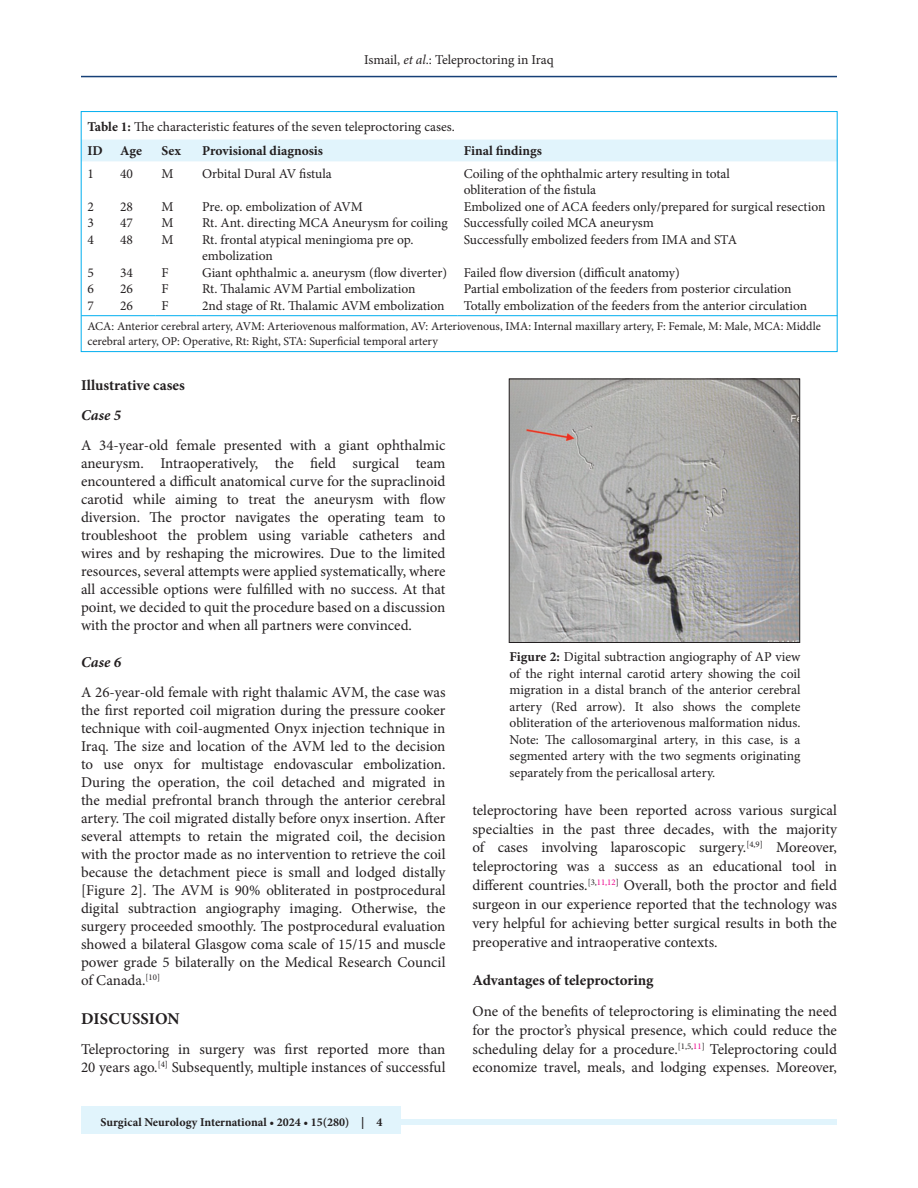
<style>
.page{position:relative;width:918px;height:1188px;background:#fff}
.page>*{position:absolute;margin:0;border:0;box-sizing:border-box;transform-origin:0 0}
.t1{font:700 16.5px "Minion Pro";letter-spacing:.01em;color:#231f20}
.TX{font:15px/18px "Minion Pro";color:#231f20;text-align:justify}
.t2{font:700 15px "Minion Pro";color:#231f20}
.H3_No_Above_Space{font:italic 700 15px "Minion Pro";letter-spacing:.005em;color:#231f20}
.TB{font:13.5px/16.5px "Minion Pro";color:#231f20}
.FGC{font:13.5px/16.5px "Minion Pro";color:#231f20;text-align:justify}
.TBL{font:13.5px "Minion Pro";color:#231f20}
.TT{font:13.5px "Minion Pro";color:#231f20}
.TCH{font:700 13.5px "Minion Pro";color:#231f20}
.TFN{font:12px/15px "Minion Pro";color:#231f20}
.t3{font:700 12px "Minion Pro";color:#231f20}
.s1{font-style:italic}
.s2{font-weight:700}
</style>
<div class="page">
<hr style="left:81px;top:76px;width:756px;height:1px;background:#164077">
<div style="left:81px;top:1119px;width:756px;height:6px;background:#e1f4fc"></div>
<div style="left:81px;top:1106px;width:319px;height:28px;background:#e1f4fc"></div>
<div style="left:83px;top:140px;width:752px;height:21px;background:#e1f4fc"></div>
<hr style="left:81px;top:315px;width:33px;height:1px;background:#00aeef">
<hr style="left:114px;top:315px;width:42px;height:1px;background:#00aeef">
<hr style="left:156px;top:315px;width:40px;height:1px;background:#00aeef">
<hr style="left:196px;top:315px;width:262px;height:1px;background:#00aeef">
<hr style="left:458px;top:315px;width:379px;height:1px;background:#00aeef">
<div style="left:81px;top:111px;width:756px;height:241px;border:1px solid #00aeef"></div>
<img style="left:511px;top:381px;width:287px;height:260px">
<div style="left:509px;top:379px;width:291px;height:264px;border:1px solid #231f20"></div>
<p class="FGC" style="left:364px;top:51px;width:191px">Ismail, <span class="s1">et al</span>.: Teleproctoring in Iraq</p>
<p class="TT" style="left:87px;top:117px;width:369px"><span class="s2">Table 1:</span> The characteristic features of the seven teleproctoring cases.</p>
<p class="TCH" style="left:87px;top:142px;width:17px">ID</p>
<p class="TCH" style="left:120px;top:142px;width:23px">Age</p>
<p class="TCH" style="left:162px;top:142px;width:21px">Sex</p>
<p class="TCH" style="left:202px;top:142px;width:122px">Provisional diagnosis</p>
<p class="TCH" style="left:464px;top:142px;width:80px">Final findings</p>
<p class="TB" style="left:87px;top:165px;width:8px">1</p>
<p class="TB" style="left:120px;top:165px;width:14px">40</p>
<p class="TB" style="left:162px;top:165px;width:14px">M</p>
<p class="TB" style="left:202px;top:165px;width:131px">Orbital Dural AV fistula</p>
<p class="TB" style="left:464px;top:165px;width:268px">Coiling of the ophthalmic artery resulting in total obliteration of the fistula</p>
<p class="TB" style="left:87px;top:198px;width:8px">2</p>
<p class="TB" style="left:120px;top:198px;width:14px">28</p>
<p class="TB" style="left:162px;top:198px;width:14px">M</p>
<p class="TB" style="left:202px;top:198px;width:162px">Pre. op. embolization of AVM</p>
<p class="TB" style="left:464px;top:198px;width:363px">Embolized one of ACA feeders only/prepared for surgical resection</p>
<p class="TB" style="left:87px;top:215px;width:8px">3</p>
<p class="TB" style="left:120px;top:215px;width:14px">47</p>
<p class="TB" style="left:162px;top:215px;width:14px">M</p>
<p class="TB" style="left:202px;top:215px;width:247px">Rt. Ant. directing MCA Aneurysm for coiling</p>
<p class="TB" style="left:464px;top:215px;width:192px">Successfully coiled MCA aneurysm</p>
<p class="TB" style="left:87px;top:231px;width:8px">4</p>
<p class="TB" style="left:120px;top:231px;width:14px">48</p>
<p class="TB" style="left:162px;top:231px;width:14px">M</p>
<p class="TB" style="left:202px;top:231px;width:213px">Rt. frontal atypical meningioma pre op. embolization</p>
<p class="TB" style="left:464px;top:231px;width:275px">Successfully embolized feeders from IMA and STA</p>
<p class="TB" style="left:87px;top:264px;width:8px">5</p>
<p class="TB" style="left:120px;top:264px;width:14px">34</p>
<p class="TB" style="left:162px;top:264px;width:9px">F</p>
<p class="TB" style="left:202px;top:264px;width:246px">Giant ophthalmic a. aneurysm (flow diverter)</p>
<p class="TB" style="left:464px;top:264px;width:218px">Failed flow diversion (difficult anatomy)</p>
<p class="TB" style="left:87px;top:281px;width:8px">6</p>
<p class="TB" style="left:120px;top:281px;width:14px">26</p>
<p class="TB" style="left:162px;top:281px;width:9px">F</p>
<p class="TB" style="left:202px;top:281px;width:215px">Rt. Thalamic AVM Partial embolization</p>
<p class="TB" style="left:464px;top:281px;width:329px">Partial embolization of the feeders from posterior circulation</p>
<p class="TBL" style="left:87px;top:296px;width:8px">7</p>
<p class="TBL" style="left:120px;top:296px;width:14px">26</p>
<p class="TBL" style="left:162px;top:296px;width:9px">F</p>
<p class="TBL" style="left:202px;top:296px;width:244px">2nd stage of Rt. Thalamic AVM embolization</p>
<p class="TBL" style="left:464px;top:296px;width:345px">Totally embolization of the feeders from the anterior circulation</p>
<p class="TFN" style="left:87px;top:319px;width:735px">ACA: Anterior cerebral artery, AVM: Arteriovenous malformation, AV: Arteriovenous, IMA: Internal maxillary artery, F: Female, M: Male, MCA: Middle cerebral artery, OP: Operative, Rt: Right, STA: Superficial temporal artery</p>
<h2 class="t2" style="left:81px;top:374px;width:105px">Illustrative cases</h2>
<p class="H3_No_Above_Space" style="left:81px;top:404px;width:42px">Case 5</p>
<p class="TX" style="left:81px;top:436px;width:366px">A 34-year-old female presented with a giant ophthalmic aneurysm. Intraoperatively, the field surgical team encountered a difficult anatomical curve for the supraclinoid carotid while aiming to treat the aneurysm with flow diversion. The proctor navigates the operating team to troubleshoot the problem using variable catheters and wires and by reshaping the microwires. Due to the limited resources, several attempts were applied systematically, where all accessible options were fulfilled with no success. At that point, we decided to quit the procedure based on a discussion with the proctor and when all partners were convinced.</p>
<h3 class="H3_No_Above_Space" style="left:81px;top:652px;width:42px">Case 6</h3>
<p class="TX" style="left:81px;top:684px;width:366px">A 26-year-old female with right thalamic AVM, the case was the first reported coil migration during the pressure cooker technique with coil-augmented Onyx injection technique in Iraq. The size and location of the AVM led to the decision to use onyx for multistage endovascular embolization.<br>During the operation, the coil detached and migrated in the medial prefrontal branch through the anterior cerebral artery. The coil migrated distally before onyx insertion. After several attempts to retain the migrated coil, the decision with the proctor made as no intervention to retrieve the coil because the detachment piece is small and lodged distally [Figure 2]. The AVM is 90% obliterated in postprocedural digital subtraction angiography imaging. Otherwise, the surgery proceeded smoothly. The postprocedural evaluation showed a bilateral Glasgow coma scale of 15/15 and muscle power grade 5 bilaterally on the Medical Research Council of Canada.<sup>[10]</sup></p>
<h1 class="t1" style="left:81px;top:1007px;width:100px">DISCUSSION</h1>
<p class="TX" style="left:81px;top:1041px;width:366px">Teleproctoring in surgery was first reported more than<br>20 years ago.<sup>[4]</sup> Subsequently, multiple instances of successful</p>
<p class="t3" style="left:100px;top:1113px;width:284px">Surgical Neurology International • 2024 • 15(280) | 4</p>
<p class="FGC" style="left:510px;top:649px;width:292px"><span class="s2">Figure 2:</span> Digital subtraction angiography of AP view of the right internal carotid artery showing the coil migration in a distal branch of the anterior cerebral artery (Red arrow). It also shows the complete obliteration of the arteriovenous malformation nidus.<br>Note: The callosomarginal artery, in this case, is a segmented artery with the two segments originating separately from the pericallosal artery.</p>
<p class="TX" style="left:472px;top:801px;width:366px;line-height:18.9px">teleproctoring have been reported across various surgical specialties in the past three decades, with the majority of cases involving laparoscopic surgery.<sup>[4,9]</sup> Moreover, teleproctoring was a success as an educational tool in different countries.<sup>[3,</sup><sup>11,12</sup><sup>]</sup> Overall, both the proctor and field surgeon in our experience reported that the technology was very helpful for achieving better surgical results in both the preoperative and intraoperative contexts.</p>
<h2 class="t2" style="left:472px;top:970px;width:183px">Advantages of teleproctoring</h2>
<p class="TX" style="left:472px;top:1002px;width:366px;line-height:18.9px">One of the benefits of teleproctoring is eliminating the need for the proctor’s physical presence, which could reduce the scheduling delay for a procedure.<sup>[1,5,</sup><sup>11</sup><sup>]</sup> Teleproctoring could economize travel, meals, and lodging expenses. Moreover,</p>
</div>
